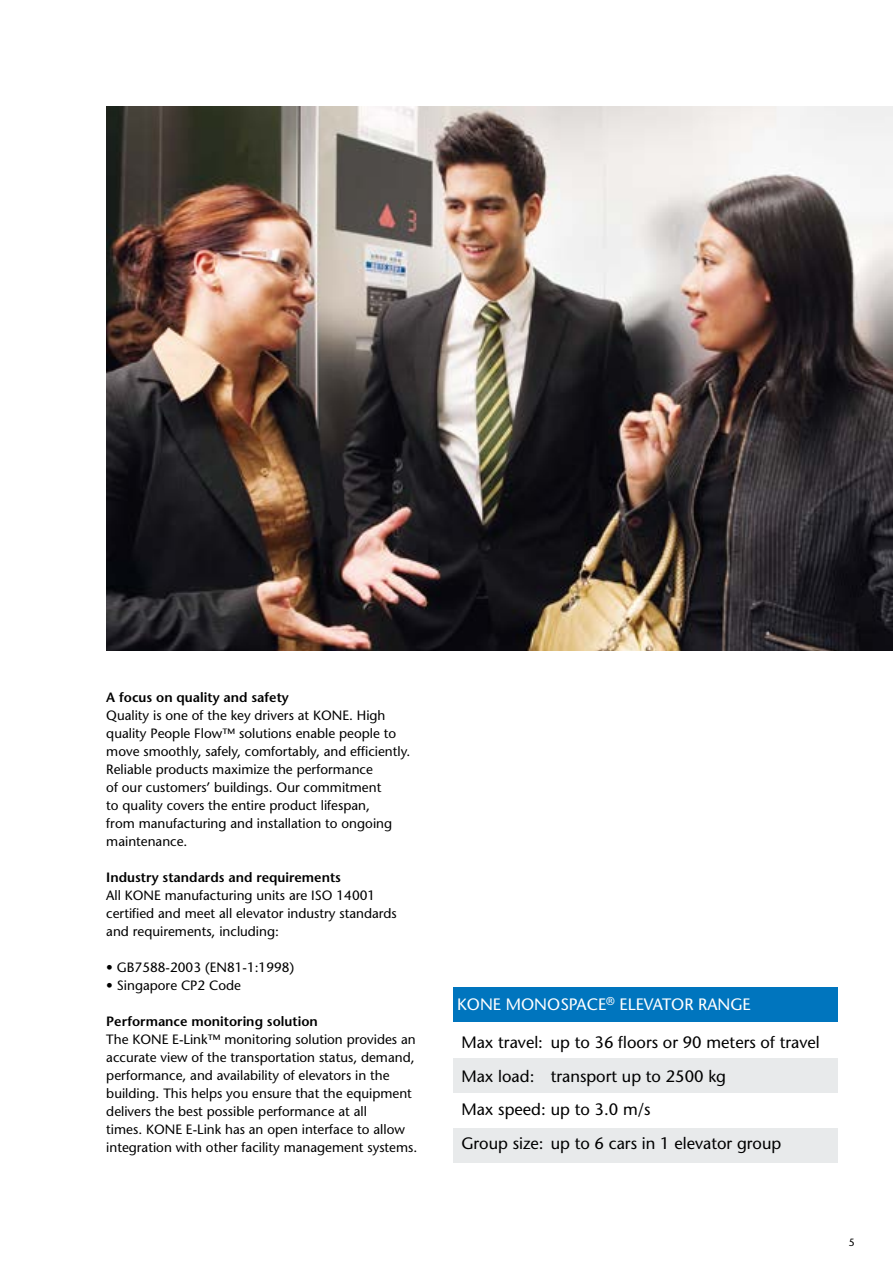
<style>
.page{position:relative;width:893px;height:1263px;background:#fff}
.page>*{position:absolute;margin:0;border:0;box-sizing:border-box;transform-origin:0 0}
.t1{font:16.5px/33.8px "Stone Sans";color:#000}
.t2{font:16.5px "Stone Sans";color:#fff}
.t3{font:13.5px/18px "Stone Sans";color:#000}
.t4{font:600 13.5px "Stone Sans";color:#000}
.t5{font:10.5px "Stone Sans";color:#000}
</style>
<div class="page">
<img style="left:106px;top:106px;width:787px;height:545px">
<div style="left:453px;top:1059px;width:385px;height:34px;background:#e8eaeb"></div>
<div style="left:453px;top:1128px;width:385px;height:34px;background:#e8eaeb"></div>
<div style="left:453px;top:988px;width:385px;height:34px;background:#0075be"></div>
<p class="t4" style="left:106px;top:689px;width:184px">A focus on quality and safety</p>
<p class="t3" style="left:106px;top:706px;width:305px">Quality is one of the key drivers at KONE. High quality People Flow™ solutions enable people to move smoothly, safely, comfortably, and efficiently.<br>Reliable products maximize the performance<br>of our customers’ buildings. Our commitment<br>to quality covers the entire product lifespan,<br>from manufacturing and installation to ongoing maintenance.</p>
<p class="t4" style="left:106px;top:869px;width:236px">Industry standards and requirements</p>
<p class="t3" style="left:106px;top:886px;width:292px">All KONE manufacturing units are ISO 14001 certified and meet all elevator industry standards and requirements, including:</p>
<p class="t3" style="left:106px;top:958px;width:190px">• GB7588-2003 (EN81-1:1998)</p>
<p class="t3" style="left:106px;top:976px;width:136px">• Singapore CP2 Code</p>
<p class="t4" style="left:106px;top:1013px;width:213px">Performance monitoring solution</p>
<p class="t3" style="left:106px;top:1030px;width:312px">The KONE E-Link™ monitoring solution provides an accurate view of the transportation status, demand, performance, and availability of elevators in the building. This helps you ensure that the equipment delivers the best possible performance at all<br>times. KONE E-Link has an open interface to allow integration with other facility management systems.</p>
<p class="t2" style="left:457px;top:994px;width:295px">KONE MONOSPACE<sup>®</sup> ELEVATOR RANGE</p>
<p class="t1" style="left:461px;top:1025px;width:360px">Max travel: up to 36 floors or 90 meters of travel Max load: transport up to 2500 kg<br>Max speed: up to 3.0 m/s<br>Group size: up to 6 cars in 1 elevator group</p>
<p class="t5" style="left:849px;top:1236px;width:8px">5</p>
</div>
